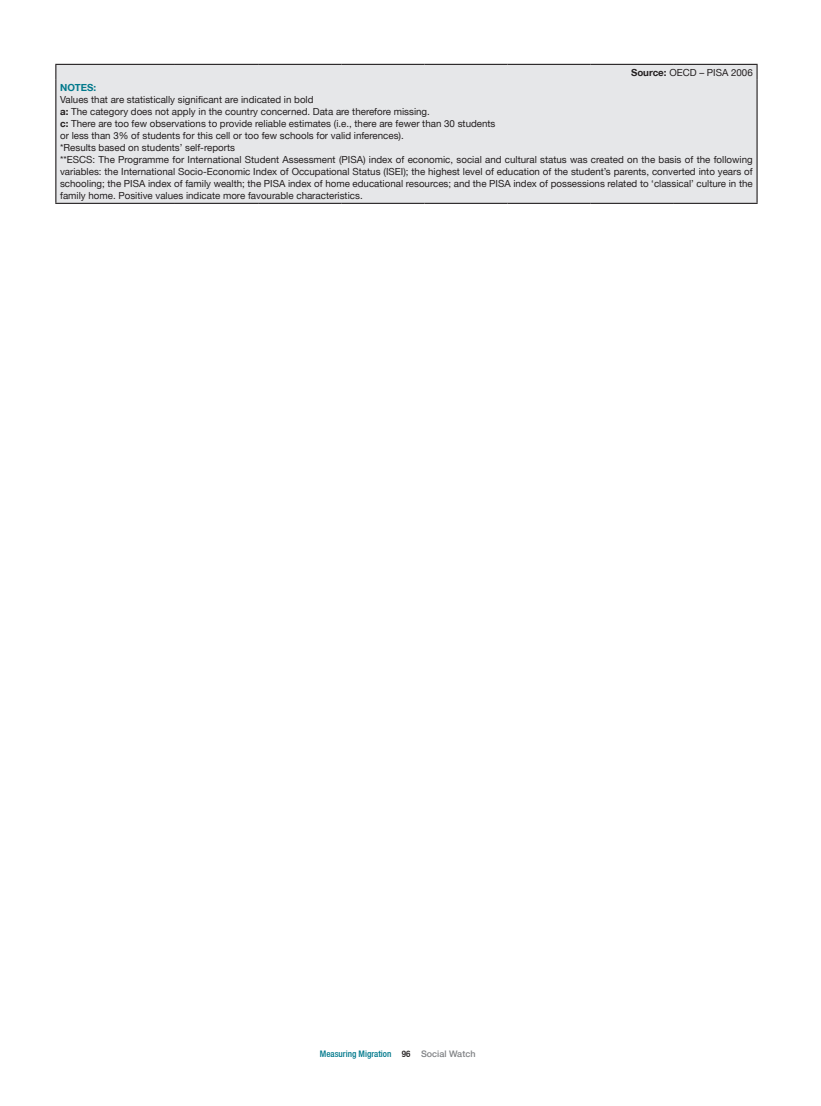
<style>
.page{position:relative;width:821px;height:1106px;background:#fff}
.page>*{position:absolute;margin:0;border:0;box-sizing:border-box;transform-origin:0 0}
.t1{font:9.75px/12px "Helvetica Neue LT";color:#231f20}
.t2{font:700 9.75px "Helvetica Neue LT";color:#00798c}
.t3{font:500 condensed 9px "Helvetica Neue LT";color:#00798c}
.s1{font-weight:700}
.s2{color:#231f20}
.s3{font-stretch:normal;color:#808285}
</style>
<div class="page">
<div style="left:56px;top:65px;width:700px;height:138px;background:#e6e7e9"></div>
<hr style="left:55px;top:64px;width:120px;height:1px;background:#231f20">
<svg style="left:55px;top:65px;width:1px;height:15px"></svg>
<hr style="left:175px;top:64px;width:83px;height:1px;background:#231f20">
<hr style="left:258px;top:64px;width:83px;height:1px;background:#231f20">
<hr style="left:341px;top:64px;width:83px;height:1px;background:#231f20">
<hr style="left:424px;top:64px;width:83px;height:1px;background:#231f20">
<hr style="left:507px;top:64px;width:83px;height:1px;background:#231f20">
<hr style="left:590px;top:64px;width:84px;height:1px;background:#231f20">
<hr style="left:674px;top:64px;width:83px;height:1px;background:#231f20">
<svg style="left:756px;top:65px;width:1px;height:15px"></svg>
<hr style="left:55px;top:80px;width:1px;height:123px;background:#231f20">
<hr style="left:756px;top:80px;width:1px;height:123px;background:#231f20">
<hr style="left:55px;top:203px;width:120px;height:1px;background:#231f20">
<hr style="left:175px;top:203px;width:83px;height:1px;background:#231f20">
<hr style="left:258px;top:203px;width:83px;height:1px;background:#231f20">
<hr style="left:341px;top:203px;width:83px;height:1px;background:#231f20">
<hr style="left:424px;top:203px;width:83px;height:1px;background:#231f20">
<hr style="left:507px;top:203px;width:83px;height:1px;background:#231f20">
<hr style="left:590px;top:203px;width:84px;height:1px;background:#231f20">
<hr style="left:674px;top:203px;width:83px;height:1px;background:#231f20">
<p class="t1" style="left:631px;top:66px;width:123px"><span class="s1">Source:</span> OECD – PISA 2006</p>
<p class="t2" style="left:60px;top:82px;width:15px">NOTE</p>
<p class="t2" style="left:87px;top:82px;width:11px">S:</p>
<p class="t1" style="left:60px;top:93px;width:694px">Values that are statistically significant are indicated in bold<br><span class="s1">a:</span> The category does not apply in the country concerned. Data are therefore missing.<br><span class="s1">c:</span> There are too few observations to provide reliable estimates (i.e., there are fewer than 30 students<br>or less than 3% of students for this cell or too few schools for valid inferences).<br>*Results based on students’ self-reports<br>**ESCS: The Programme for International Student Assessment (PISA) index of economic, social and cultural status was created on the basis of the following variables: the International Socio-Economic Index of Occupational Status (ISEI); the highest level of education of the student’s parents, converted into years of schooling; the PISA index of family wealth; the PISA index of home educational resources; and the PISA index of possessions related to ‘classical’ culture in the family home. Positive values indicate more favourable characteristics.</p>
<p class="t3" style="left:320px;top:1048px;width:157px">Measuring Migration <span class="s2">96</span> <span class="s3">Social Watch</span></p>
</div>
